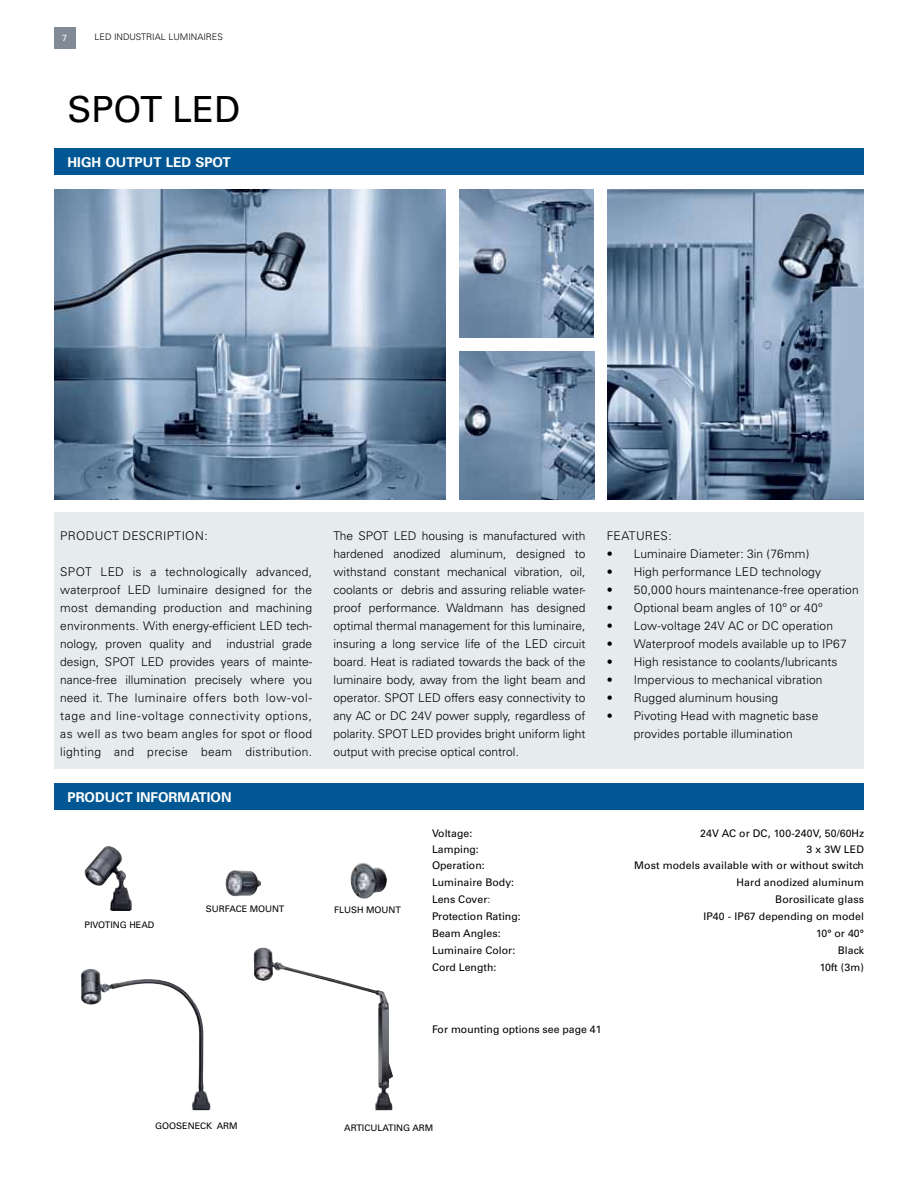
<style>
.page{position:relative;width:918px;height:1188px;background:#fff}
.page>*{position:absolute;margin:0;border:0;box-sizing:border-box;transform-origin:0 0}
.t1{font:36px "Univers";color:#000}
.t2{font:700 13.5px "Univers";color:#fff}
.t3{font:300 12px/18px "Univers";letter-spacing:.01em;color:#000;text-align:justify}
.t4{font:10.5px "Univers";letter-spacing:.005em;color:#000}
.t5{font:9px "Univers LT Std";color:#000}
.t6{font:300 9px "Univers LT Std";color:#000}
.t7{font:9px "Univers";color:#fff}
.s1{color:#58595b}
</style>
<div class="page">
<div style="left:54px;top:512px;width:810px;height:257px;background:#e6ebee"></div>
<div style="left:54px;top:27px;width:22px;height:22px;background:#818b96"></div>
<div style="left:54px;top:148px;width:810px;height:28px;background:#005793"></div>
<img style="left:54px;top:189px;width:392px;height:311px">
<img style="left:459px;top:351px;width:135px;height:149px">
<img style="left:608px;top:189px;width:256px;height:311px">
<img style="left:459px;top:189px;width:135px;height:149px">
<img style="left:225px;top:870px;width:36px;height:26px">
<img style="left:350px;top:863px;width:37px;height:36px">
<img style="left:254px;top:948px;width:139px;height:162px">
<img style="left:81px;top:969px;width:129px;height:141px">
<img style="left:84px;top:846px;width:48px;height:65px">
<div style="left:54px;top:783px;width:810px;height:27px;background:#005793"></div>
<p class="t7" style="left:62px;top:33px;width:7px">7</p>
<p class="t6" style="left:94px;top:32px;width:130px">LED INDUSTRIAL LUMINAIRES</p>
<h1 class="t1" style="left:68px;top:87px;width:174px">SPOT LED</h1>
<p class="t2" style="left:68px;top:155px;width:165px">HIGH OUTPUT LED SPOT</p>
<p class="t3" style="left:60px;top:527px;width:149px">PRODUCT DESCRIPTION:</p>
<p class="t3" style="left:60px;top:563px;width:254px">SPOT LED is a technologically advanced, waterproof LED luminaire designed for the most demanding production and machining environments. With energy-efficient LED tech&shy;nology, proven quality and industrial grade design, SPOT LED provides years of mainte&shy;nance-free illumination precisely where you need it. The luminaire offers both low-vol&shy;tage and line-voltage connectivity options, as well as two beam angles for spot or flood lighting and precise beam distribution.</p>
<p class="t2" style="left:68px;top:789px;width:166px">PRODUCT INFORMATION</p>
<p class="t3" style="left:333px;top:527px;width:254px">The SPOT LED housing is manufactured with hardened anodized aluminum, designed to withstand constant mechanical vibration, oil, coolants or debris and assuring reliable water&shy;proof performance. Waldmann has designed optimal thermal management for this luminaire, insuring a long service life of the LED circuit board. Heat is radiated towards the back of the luminaire body, away from the light beam and operator. SPOT LED offers easy connectivity to any AC or DC 24V power supply, regardless of polarity. SPOT LED provides bright uniform light output with precise optical control.</p>
<p class="t3" style="left:607px;top:527px;width:66px">FEATURES:</p>
<p class="t3" style="left:607px;top:545px;width:204px">• Luminaire Diameter: 3in (76mm)</p>
<p class="t3" style="left:607px;top:563px;width:216px">• High performance LED technology</p>
<p class="t3" style="left:607px;top:581px;width:253px">• 50,000 hours maintenance-free operation</p>
<p class="t3" style="left:607px;top:599px;width:217px">• Optional beam angles of 10º or 40º</p>
<p class="t3" style="left:607px;top:617px;width:228px">• Low-voltage 24V AC or DC operation</p>
<p class="t3" style="left:607px;top:635px;width:242px">• Waterproof models available up to IP67</p>
<p class="t3" style="left:607px;top:653px;width:232px">• High resistance to coolants/lubricants</p>
<p class="t3" style="left:607px;top:671px;width:217px">• Impervious to mechanical vibration</p>
<p class="t3" style="left:607px;top:689px;width:173px">• Rugged aluminum housing</p>
<p class="t3" style="left:607px;top:707px;width:213px;text-align:center">• Pivoting Head with magnetic base provides portable illumination</p>
<p class="t5" style="left:85px;top:920px;width:71px">PIVOTING HEAD</p>
<p class="t5" style="left:206px;top:903px;width:80px">SURFACE MOUNT</p>
<p class="t5" style="left:334px;top:904px;width:68px">FLUSH MOUNT</p>
<p class="t4" style="left:432px;top:827px;width:42px">Voltage:</p>
<p class="t4" style="left:700px;top:827px;width:165px">24V AC or DC, 100-240V, 50/60Hz</p>
<p class="t4" style="left:432px;top:843px;width:48px">Lamping:</p>
<p class="t4" style="left:807px;top:843px;width:59px">3 x 3W LED</p>
<p class="t4" style="left:432px;top:859px;width:54px">Operation:</p>
<p class="t4" style="left:634px;top:859px;width:231px">Most models available with or without switch</p>
<p class="t4" style="left:432px;top:876px;width:84px">Luminaire Body:</p>
<p class="t4" style="left:737px;top:876px;width:129px">Hard anodized aluminum</p>
<p class="t4" style="left:432px;top:893px;width:60px">Lens Cover<span class="s1">:</span></p>
<p class="t4" style="left:775px;top:893px;width:90px">Borosilicate glass</p>
<p class="t4" style="left:432px;top:910px;width:90px">Protection Rating:</p>
<p class="t4" style="left:703px;top:910px;width:162px">IP40 - IP67 depending on model</p>
<p class="t4" style="left:432px;top:927px;width:70px">Beam Angles:</p>
<p class="t4" style="left:816px;top:927px;width:49px">10° or 40°</p>
<p class="t4" style="left:432px;top:944px;width:85px">Luminaire Color:</p>
<p class="t4" style="left:838px;top:944px;width:28px">Black</p>
<p class="t4" style="left:432px;top:961px;width:66px">Cord Length:</p>
<p class="t4" style="left:820px;top:961px;width:46px">10ft (3m)</p>
<p class="t4" style="left:432px;top:1024px;width:171px">For mounting options see page 41</p>
<p class="t5" style="left:155px;top:1121px;width:84px">GOOSENECK ARM</p>
<p class="t5" style="left:344px;top:1122px;width:91px">ARTICULATING ARM</p>
</div>
